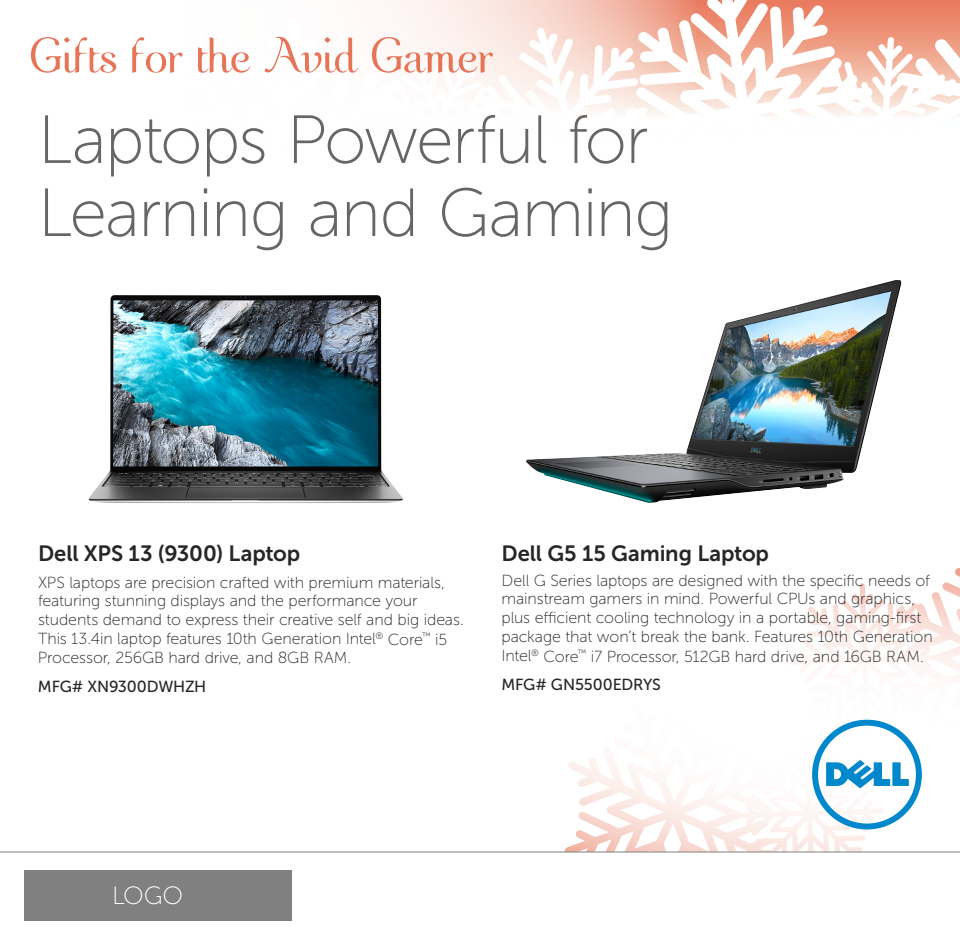
<style>
.page{position:relative;width:960px;height:950px;background:#fff}
.page>*{position:absolute;margin:0;border:0;box-sizing:border-box;transform-origin:0 0}
.t1{font:68px/73.1px "Museo Sans 100";letter-spacing:-.02em;color:#666}
.t2{font:56.7px "COM4 t Nuvu";color:#e87458}
.t3{font:25px "Museo Sans 100";color:#fff}
.t4{font:22px "Museo Sans 700";letter-spacing:-.005em;color:#262626}
.t5{font:16px/19px "Museo Sans 100";letter-spacing:-.005em;color:#262626}
.t6{font:16px "Museo Sans 500";letter-spacing:-.01em;color:#262626}
</style>
<div class="page">
<svg style="left:388px;top:0;width:571px;height:116px"></svg>
<img style="left:526px;top:458px;width:33px;height:21px">
<img style="left:89px;top:295px;width:314px;height:208px">
<hr style="left:0;top:0;width:1px;height:918px;background:#d9d9d9">
<svg style="left:0;top:154px;width:1px;height:478px"></svg>
<svg style="left:0;top:638px;width:1px;height:214px"></svg>
<hr style="left:959px;top:0;width:1px;height:924px;background:#d9d9d9">
<svg style="left:559px;top:154px;width:401px;height:698px"></svg>
<svg style="left:0;top:852px;width:960px;height:72px"></svg>
<div style="left:24px;top:870px;width:268px;height:51px;background:#808080"></div>
<h2 class="t2" style="left:30px;top:29px;width:465px">Gifts for the Avid Gamer</h2>
<h1 class="t1" style="left:38px;top:104px;width:637px">Laptops Powerful for<br>Learning and Gaming</h1>
<h3 class="t4" style="left:38px;top:541px;width:264px">Dell XPS 13 (9300) Laptop</h3>
<p class="t5" style="left:38px;top:573px;width:427px">XPS laptops are precision crafted with premium materials, featuring stunning displays and the performance your students demand to express their creative self and big ideas.<br>This 13.4in laptop features 10th Generation Intel<sup>®</sup> Core<sup>™</sup> i5<br>Processor, 256GB hard drive, and 8GB RAM.</p>
<p class="t6" style="left:38px;top:678px;width:170px">MFG# XN9300DWHZH</p>
<h3 class="t4" style="left:502px;top:541px;width:269px">Dell G5 15 Gaming Laptop</h3>
<p class="t5" style="left:502px;top:571px;width:433px">Dell G Series laptops are designed with the specific needs of mainstream gamers in mind. Powerful CPUs and graphics, plus efficient cooling technology in a portable, gaming-first package that won’t break the bank. Features 10th Generation Intel<sup>®</sup> Core<sup>™</sup> i7 Processor, 512GB hard drive, and 16GB RAM.</p>
<p class="t6" style="left:502px;top:676px;width:161px">MFG# GN5500EDRYS</p>
<h3 class="t3" style="left:112px;top:882px;width:73px">LOGO</h3>
</div>
